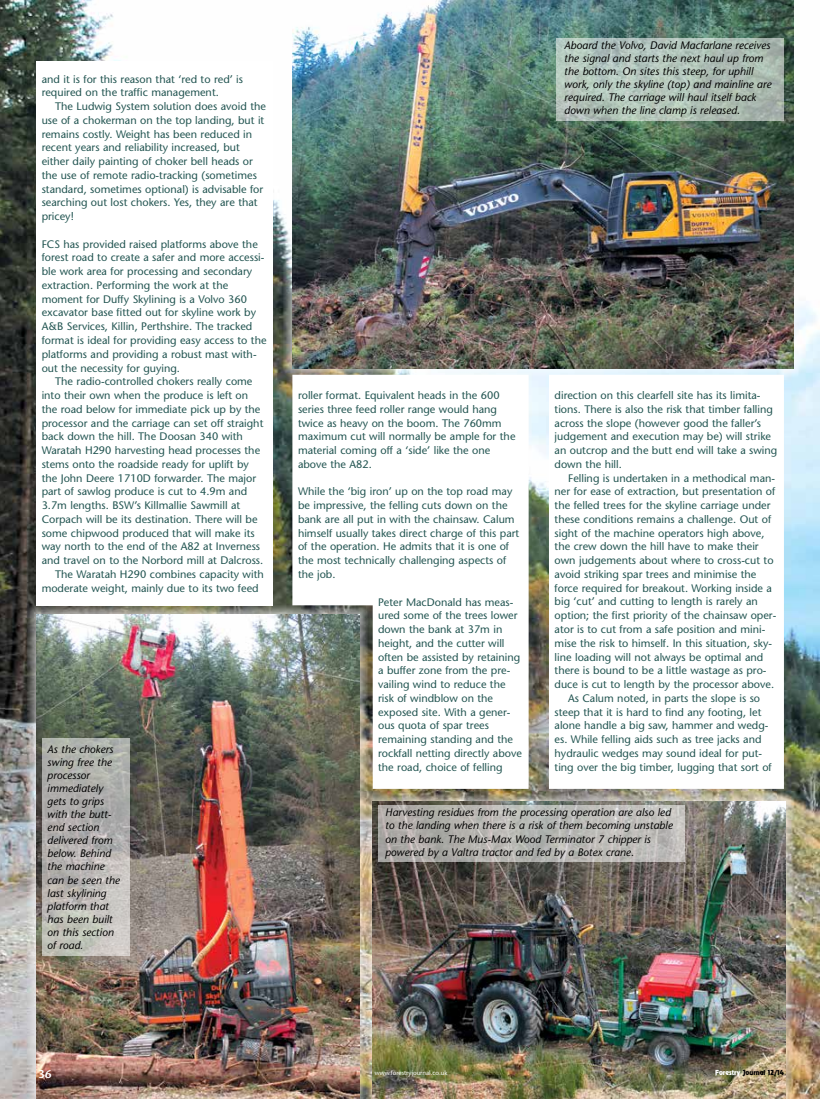
<style>
.page{position:relative;width:820px;height:1099px;background:#fff}
.page>*{position:absolute;margin:0;border:0;box-sizing:border-box;transform-origin:0 0}
.t1{font:600 11.25px "Stone Sans";color:#fff}
.t2{font:10.88px/13.8px "Stone Sans";color:#235552}
.t3{font:italic 10.88px/13px "Stone Sans";color:#000}
.t4{font:6.25px "Stone Sans";color:#fff}
.t5{font:6.25px "Revue Std";color:#000}
.s1{color:#fff}
</style>
<div class="page">
<img style="left:0;top:0;width:819px;height:1098px">
<div style="left:36px;top:61px;width:236px;height:544px;background:#fff"></div>
<div style="left:548px;top:374px;width:235px;height:414px;background:#fff"></div>
<svg style="left:292px;top:376px;width:236px;height:412px"></svg>
<img style="left:27px;top:605px;width:341px;height:493px">
<img style="left:36px;top:614px;width:323px;height:484px">
<img style="left:283px;top:0;width:518px;height:376px">
<img style="left:292px;top:0;width:500px;height:368px">
<img style="left:364px;top:792px;width:429px;height:306px">
<img style="left:372px;top:801px;width:412px;height:297px">
<svg style="left:556px;top:38px;width:227px;height:83px;background:#b0c1b8"></svg>
<svg style="left:42px;top:737px;width:87px;height:218px;background:#b7b6b2"></svg>
<svg style="left:377px;top:805px;width:307px;height:56px;background:#b8b6b3"></svg>
<p class="t2" style="left:42px;top:72px;width:203px">and it is for this reason that ‘red to red’ is required on the traffic management.</p>
<p class="t2" style="left:42px;top:99px;width:226px;text-indent:13px">The Ludwig System solution does avoid the use of a chokerman on the top landing, but it remains costly. Weight has been reduced in recent years and reliability increased, but either daily painting of choker bell heads or the use of remote radio-tracking (sometimes standard, sometimes optional) is advisable for searching out lost chokers. Yes, they are that pricey!</p>
<p class="t2" style="left:42px;top:237px;width:226px">FCS has provided raised platforms above the forest road to create a safer and more accessi&shy;ble work area for processing and secondary extraction. Performing the work at the moment for Duffy Skylining is a Volvo 360 excavator base fitted out for skyline work by A&amp;B Services, Killin, Perthshire. The tracked format is ideal for providing easy access to the platforms and providing a robust mast with&shy;out the necessity for guying.</p>
<p class="t2" style="left:55px;top:374px;width:199px">The radio-controlled chokers really come</p>
<p class="t2" style="left:42px;top:388px;width:208px">into their own when the produce is left on</p>
<p class="t2" style="left:42px;top:402px;width:220px">the road below for immediate pick up by the</p>
<p class="t2" style="left:42px;top:416px;width:223px">processor and the carriage can set off straight</p>
<p class="t2" style="left:42px;top:429px;width:203px">back down the hill. The Doosan 340 with</p>
<p class="t2" style="left:42px;top:443px;width:220px">Waratah H290 harvesting head processes the</p>
<p class="t2" style="left:42px;top:457px;width:208px">stems onto the roadside ready for uplift by</p>
<p class="t2" style="left:42px;top:471px;width:216px">the John Deere 1710D forwarder. The major</p>
<p class="t2" style="left:42px;top:484px;width:207px">part of sawlog produce is cut to 4.9m and</p>
<p class="t2" style="left:42px;top:498px;width:200px">3.7m lengths. BSW’s Killmallie Sawmill at</p>
<p class="t2" style="left:42px;top:512px;width:217px">Corpach will be its destination. There will be</p>
<p class="t2" style="left:42px;top:525px;width:214px">some chipwood produced that will make its</p>
<p class="t2" style="left:42px;top:539px;width:220px">way north to the end of the A82 at Inverness</p>
<p class="t2" style="left:42px;top:553px;width:223px">and travel on to the Norbord mill at Dalcross.</p>
<p class="t2" style="left:55px;top:567px;width:210px">The Waratah H290 combines capacity with</p>
<p class="t2" style="left:42px;top:580px;width:218px">moderate weight, mainly due to its two feed</p>
<p class="t3" style="left:47px;top:742px;width:74px">As the chokers swing free the processor immediately gets to grips with the butt&shy;end section delivered from below. Behind the machine can be seen the last skylining platform that has been built on this section of road.</p>
<p class="t3" style="left:564px;top:39px;width:208px">Aboard the Volvo, David Macfarlane receives the signal and starts the next haul up from the bottom. On sites this steep, for uphill work, only the skyline (top) and mainline are required. The carriage will haul itself back down when the line clamp is released.</p>
<p class="t2" style="left:298px;top:388px;width:219px">roller format. Equivalent heads in the 600 series three feed roller range would hang twice as heavy on the boom. The 760mm maximum cut will normally be ample for the material coming off a ‘side’ like the one above the A82.</p>
<p class="t2" style="left:298px;top:484px;width:223px">While the ‘big iron’ up on the top road may be impressive, the felling cuts down on the bank are all put in with the chainsaw. Calum himself usually takes direct charge of this part of the operation. He admits that it is one of the most technically challenging aspects of the job.</p>
<p class="t2" style="left:378px;top:594px;width:145px">Peter MacDonald has meas&shy;ured some of the trees lower down the bank at 37m in height, and the cutter will often be assisted by retaining a buffer zone from the pre&shy;vailing wind to reduce the risk of windblow on the exposed site. With a gener&shy;ous quota of spar trees remaining standing and the rockfall netting directly above the road, choice of felling</p>
<p class="t2" style="left:554px;top:388px;width:224px">direction on this clearfell site has its limita&shy;tions. There is also the risk that timber falling across the slope (however good the faller’s judgement and execution may be) will strike an outcrop and the butt end will take a swing down the hill.</p>
<p class="t2" style="left:567px;top:471px;width:208px">Felling is undertaken in a methodical man-</p>
<p class="t2" style="left:554px;top:484px;width:222px">ner for ease of extraction, but presentation of</p>
<p class="t2" style="left:554px;top:498px;width:217px">the felled trees for the skyline carriage under</p>
<p class="t2" style="left:554px;top:512px;width:218px">these conditions remains a challenge. Out of</p>
<p class="t2" style="left:554px;top:526px;width:211px">sight of the machine operators high above,</p>
<p class="t2" style="left:554px;top:539px;width:205px">the crew down the hill have to make their</p>
<p class="t2" style="left:554px;top:553px;width:220px">own judgements about where to cross-cut to</p>
<p class="t2" style="left:554px;top:567px;width:203px">avoid striking spar trees and minimise the</p>
<p class="t2" style="left:554px;top:581px;width:219px">force required for breakout. Working inside a</p>
<p class="t2" style="left:554px;top:594px;width:205px">big ‘cut’ and cutting to length is rarely an</p>
<p class="t2" style="left:554px;top:608px;width:223px">option; the first priority of the chainsaw oper-</p>
<p class="t2" style="left:554px;top:622px;width:212px">ator is to cut from a safe position and mini-</p>
<p class="t2" style="left:554px;top:636px;width:219px">mise the risk to himself. In this situation, sky-</p>
<p class="t2" style="left:554px;top:649px;width:210px">line loading will not always be optimal and</p>
<p class="t2" style="left:554px;top:663px;width:213px">there is bound to be a little wastage as pro-</p>
<p class="t2" style="left:554px;top:677px;width:221px">duce is cut to length by the processor above.</p>
<p class="t2" style="left:567px;top:691px;width:193px">As Calum noted, in parts the slope is so</p>
<p class="t2" style="left:554px;top:704px;width:208px">steep that it is hard to find any footing, let</p>
<p class="t2" style="left:554px;top:718px;width:215px">alone handle a big saw, hammer and wedg-</p>
<p class="t2" style="left:554px;top:732px;width:208px">es. While felling aids such as tree jacks and</p>
<p class="t2" style="left:554px;top:746px;width:209px">hydraulic wedges may sound ideal for put-</p>
<p class="t2" style="left:554px;top:759px;width:219px">ting over the big timber, lugging that sort of</p>
<p class="t3" style="left:385px;top:805px;width:289px">Harvesting residues from the processing operation are also led to the landing when there is a risk of them becoming unstable on the bank. The Mus-Max Wood Terminator 7 chipper is powered by a Valtra tractor and fed by a Botex crane.</p>
<p class="t1" style="left:38px;top:1067px;width:14px">36</p>
<p class="t4" style="left:375px;top:1068px;width:74px">www.forestryjournal.co.uk</p>
<p class="t5" style="left:714px;top:1067px;width:70px"><span class="s1">Forestry</span> Journal 12/14</p>
</div>
